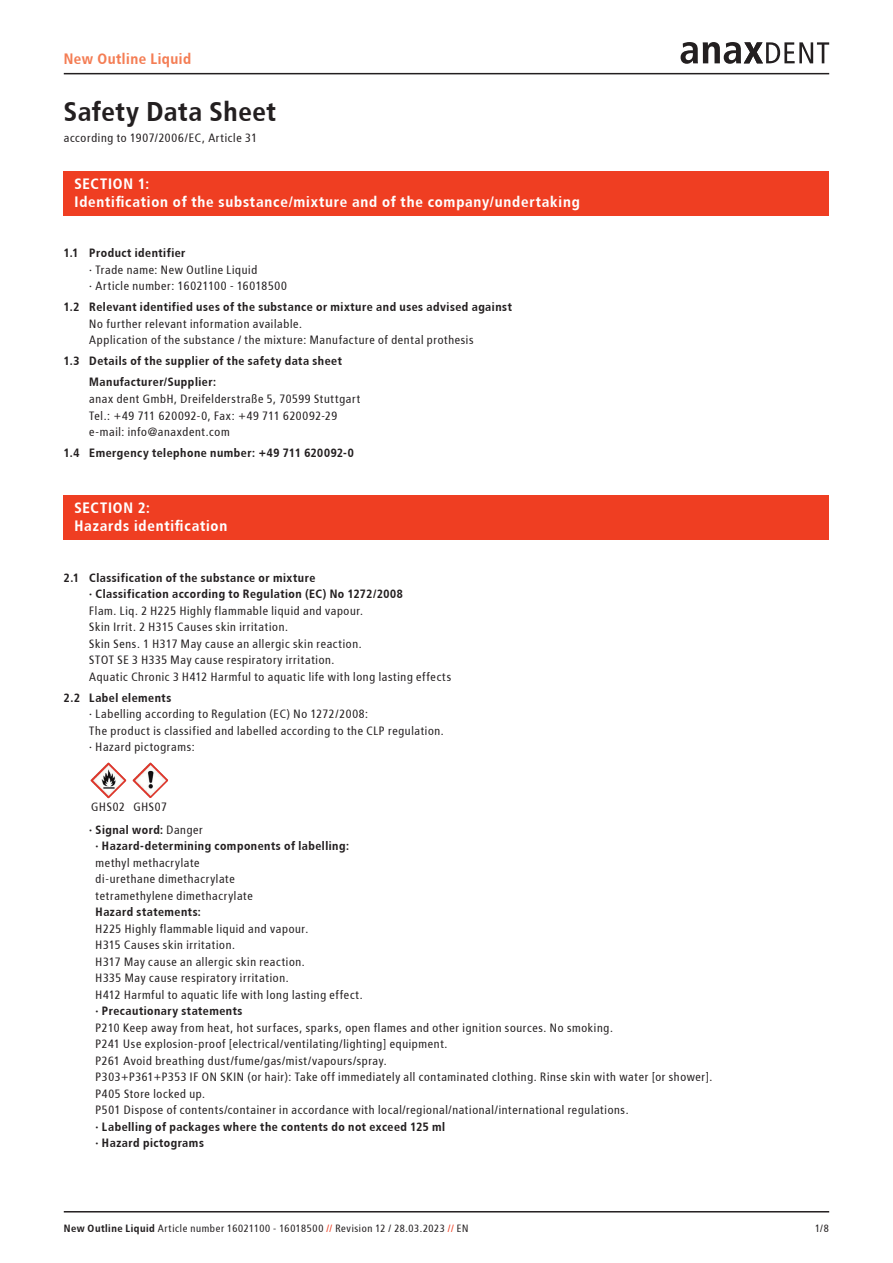
<style>
.page{position:relative;width:893px;height:1263px;background:#fff}
.page>*{position:absolute;margin:0;border:0;box-sizing:border-box;transform-origin:0 0}
.t1{font:700 27px "Transit";letter-spacing:-.005em;color:#231f20}
.t2{font:700 15px/18px "Transit";letter-spacing:.03em;color:#fff}
.t3{font:700 15px "Transit";letter-spacing:.015em;color:#f47d54}
.t4{font:12px/16.5px "Transit";letter-spacing:.015em;color:#231f20}
.t5{font:700 12px/16.5px "Transit";letter-spacing:.02em;color:#231f20}
.t6{font:10.5px "Transit";letter-spacing:.02em;color:#231f20}
.s1{font-weight:700}
.s2{color:#ef3e22}
</style>
<div class="page">
<svg style="left:681px;top:42px;width:148px;height:22px"></svg>
<hr style="left:64px;top:1211px;width:765px;height:1px;background:#231f20">
<hr style="left:64px;top:73px;width:765px;height:1px;background:#231f20">
<div style="left:64px;top:171px;width:765px;height:44px;background:#ef3e22"></div>
<div style="left:64px;top:495px;width:765px;height:44px;background:#ef3e22"></div>
<img style="left:133px;top:762px;width:35px;height:36px">
<img style="left:90px;top:762px;width:36px;height:36px">
<p class="t3" style="left:64px;top:50px;width:129px">New Outline Liquid</p>
<h1 class="t1" style="left:64px;top:95px;width:214px">Safety Data Sheet</h1>
<p class="t4" style="left:64px;top:130px;width:195px">according to 1907/2006/EC, Article 31</p>
<p class="t2" style="left:74px;top:175px;width:507px">SECTION 1:<br>Identification of the substance/mixture and of the company/undertaking</p>
<p class="t5" style="left:64px;top:245px;width:123px">1.1 Product identifier</p>
<p class="t4" style="left:89px;top:262px;width:200px">· Trade name: New Outline Liquid<br>· Article number: 16021100 - 16018500</p>
<p class="t5" style="left:64px;top:299px;width:450px">1.2 Relevant identified uses of the substance or mixture and uses advised against</p>
<p class="t4" style="left:89px;top:316px;width:386px">No further relevant information available.<br>Application of the substance / the mixture: Manufacture of dental prothesis</p>
<p class="t5" style="left:89px;top:351px;width:254px;line-height:21px;text-indent:-26px">1.3 Details of the supplier of the safety data sheet<br>Manufacturer/Supplier:</p>
<p class="t4" style="left:89px;top:391px;width:273px">anax dent GmbH, Dreifelderstraße 5, 70599 Stuttgart<br>Tel.: +49 711 620092-0, Fax: +49 711 620092-29 e-mail: info@anaxdent.com</p>
<p class="t5" style="left:64px;top:445px;width:292px">1.4 Emergency telephone number: +49 711 620092-0</p>
<p class="t2" style="left:74px;top:499px;width:155px">SECTION 2:<br>Hazards identification</p>
<p class="t5" style="left:89px;top:569px;width:315px;text-indent:-26px">2.1 Classification of the substance or mixture<br>· Classification according to Regulation (EC) No 1272/2008</p>
<p class="t4" style="left:89px;top:602px;width:364px">Flam. Liq. 2 H225 Highly flammable liquid and vapour.<br>Skin Irrit. 2 H315 Causes skin irritation.<br>Skin Sens. 1 H317 May cause an allergic skin reaction.<br>STOT SE 3 H335 May cause respiratory irritation.<br>Aquatic Chronic 3 H412 Harmful to aquatic life with long lasting effects</p>
<p class="t5" style="left:64px;top:689px;width:109px">2.2 Label elements</p>
<p class="t4" style="left:89px;top:706px;width:356px">· Labelling according to Regulation (EC) No 1272/2008:<br>The product is classified and labelled according to the CLP regulation. · Hazard pictograms:</p>
<p class="t4" style="left:89px;top:796px;width:116px;line-height:22.2px">GHS02 GHS07<br><span class="s1">· Signal word:</span> Danger</p>
<p class="t5" style="left:96px;top:838px;width:255px">· Hazard-determining components of labelling:</p>
<p class="t4" style="left:96px;top:854px;width:159px">methyl methacrylate di-urethane dimethacrylate tetramethylene dimethacrylate</p>
<p class="t5" style="left:96px;top:904px;width:107px">Hazard statements:</p>
<p class="t4" style="left:96px;top:920px;width:269px">H225 Highly flammable liquid and vapour.<br>H315 Causes skin irritation.<br>H317 May cause an allergic skin reaction.<br>H335 May cause respiratory irritation.<br>H412 Harmful to aquatic life with long lasting effect.</p>
<p class="t5" style="left:96px;top:1003px;width:149px">· Precautionary statements</p>
<p class="t4" style="left:96px;top:1019px;width:619px">P210 Keep away from heat, hot surfaces, sparks, open flames and other ignition sources. No smoking.<br>P241 Use explosion-proof [electrical/ventilating/lighting] equipment.<br>P261 Avoid breathing dust/fume/gas/mist/vapours/spray.<br>P303+P361+P353 IF ON SKIN (or hair): Take off immediately all contaminated clothing. Rinse skin with water [or shower].<br>P405 Store locked up.<br>P501 Dispose of contents/container in accordance with local/regional/national/international regulations.</p>
<p class="t5" style="left:96px;top:1118px;width:351px">· Labelling of packages where the contents do not exceed 125 ml · Hazard pictograms</p>
<p class="t6" style="left:64px;top:1222px;width:407px"><span class="s1">New Outline Liquid</span> Article number 16021100 - 16018500 <span class="s2">//</span> Revision 12 / 28.03.2023 <span class="s2">//</span> EN</p>
<p class="t6" style="left:815px;top:1222px;width:16px">1/8</p>
</div>
